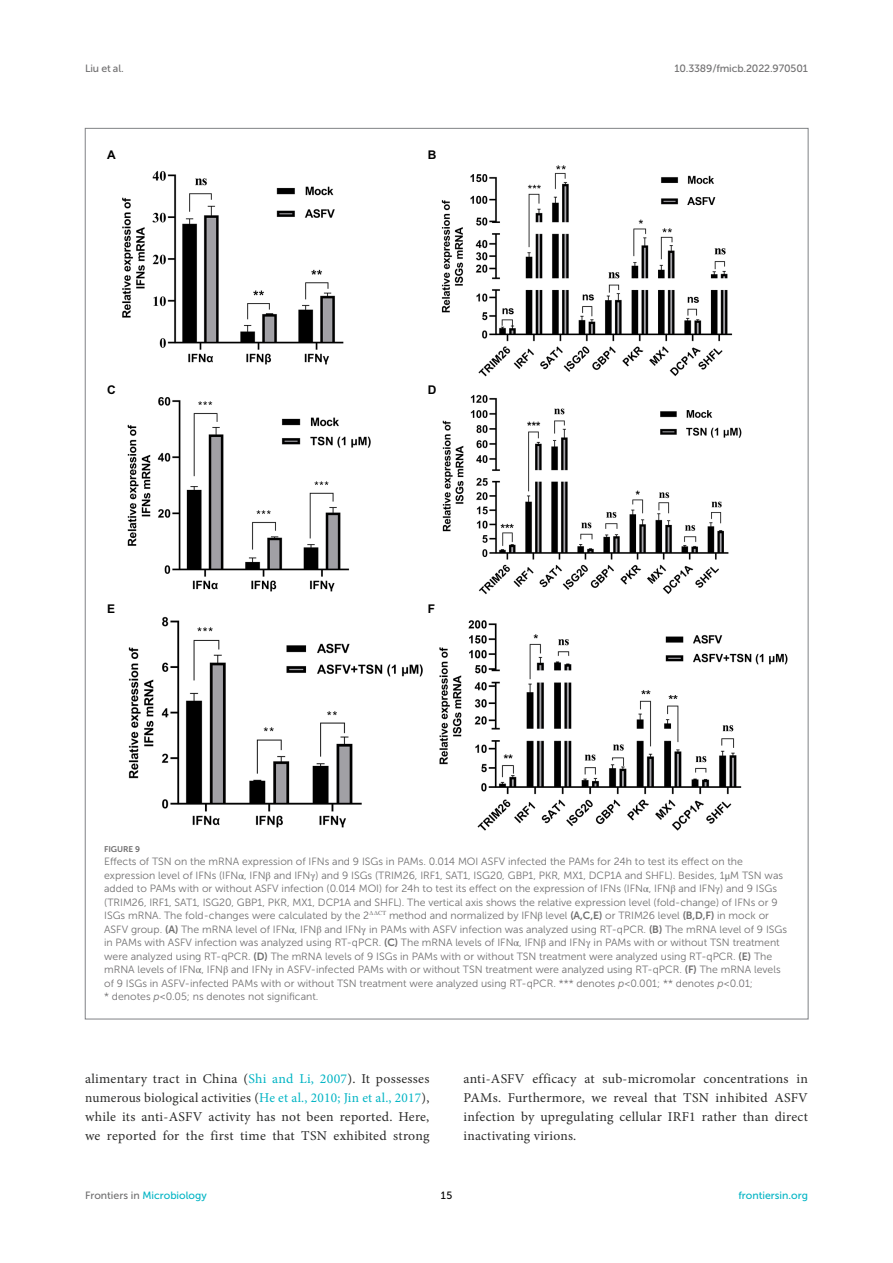
<style>
.page{position:relative;width:893px;height:1263px;background:#fff}
.page>*{position:absolute;margin:0;border:0;box-sizing:border-box;transform-origin:0 0}
.TEXT_FLUSH{font:13.5px/18.8px "Minion Pro";letter-spacing:.02em;color:#2b2b2a;text-align:justify}
.t1{font:700 12px "Arial";color:#000}
.FIG_LEG{font:10.5px/13.5px "Museo Sans 300";color:#706f70}
.t2{font:10.5px "Museo Sans 500";color:#00b4c4}
.t3{font:10.5px "Museo Sans 500";letter-spacing:-.015em;color:#706f70}
.t4{font:10.5px "Museo Sans 500";color:#000}
.FIG_HD{font:8.25px "Museo Sans 700";letter-spacing:-.01em;color:#706f70}
.s1{font-family:"STIX General"}
.s2{font-family:"Museo Sans 700"}
.s3{font-style:italic}
.s4{color:#00b4c4}
.s5{color:#706f70}
</style>
<div class="page">
<img style="left:122px;top:165px;width:666px;height:666px">
<p class="t3" style="left:85px;top:63px;width:40px">Liu et al.</p>
<p class="t3" style="left:674px;top:63px;width:135px">10.3389/fmicb.2022.970501</p>
<p class="t1" style="left:107px;top:146px;width:10px">A</p>
<p class="t1" style="left:428px;top:146px;width:10px">B</p>
<p class="t1" style="left:107px;top:381px;width:10px">C</p>
<p class="t1" style="left:428px;top:381px;width:10px">D</p>
<p class="t1" style="left:107px;top:601px;width:10px">E</p>
<p class="t1" style="left:428px;top:601px;width:9px">F</p>
<p class="FIG_HD" style="left:104px;top:844px;width:37px">FIGURE 9</p>
<p class="FIG_LEG" style="left:104px;top:855px;width:684px">Effects of TSN on the mRNA expression of IFNs and 9 ISGs in PAMs. 0.014 MOI ASFV infected the PAMs for 24 h to test its effect on the expression level of IFNs (IFN<span class="s1">α</span>, IFN<span class="s1">β</span> and IFN<span class="s1">γ</span>) and 9 ISGs (TRIM26, IRF1, SAT1, ISG20, GBP1, PKR, MX1, DCP1A and SHFL). Besides, 1 <span class="s1">μ</span>M TSN was added to PAMs with or without ASFV infection (0.014 MOI) for 24 h to test its effect on the expression of IFNs (IFN<span class="s1">α</span>, IFN<span class="s1">β</span> and IFN<span class="s1">γ</span>) and 9 ISGs (TRIM26, IRF1, SAT1, ISG20, GBP1, PKR, MX1, DCP1A and SHFL). The vertical axis shows the relative expression level (fold-change) of IFNs or 9<br>ISGs mRNA. The fold-changes were calculated by the 2<sup>∆∆CT</sup> method and normalized by IFN<span class="s1">β</span> level <span class="s2">(A,C,E)</span> or TRIM26 level <span class="s2">(B,D,F)</span> in mock or ASFV group. <span class="s2">(A)</span> The mRNA level of IFN<span class="s1">α</span>, IFN<span class="s1">β</span> and IFN<span class="s1">γ</span> in PAMs with ASFV infection was analyzed using RT-qPCR. <span class="s2">(B)</span> The mRNA level of 9 ISGs in PAMs with ASFV infection was analyzed using RT-qPCR. <span class="s2">(C)</span> The mRNA levels of IFN<span class="s1">α</span>, IFN<span class="s1">β</span> and IFN<span class="s1">γ</span> in PAMs with or without TSN treatment were analyzed using RT-qPCR. <span class="s2">(D)</span> The mRNA levels of 9 ISGs in PAMs with or without TSN treatment were analyzed using RT-qPCR. <span class="s2">(E)</span> The mRNA levels of IFN<span class="s1">α</span>, IFN<span class="s1">β</span> and IFN<span class="s1">γ</span> in ASFV-infected PAMs with or without TSN treatment were analyzed using RT-qPCR. <span class="s2">(F)</span> The mRNA levels of 9 ISGs in ASFV-infected PAMs with or without TSN treatment were analyzed using RT-qPCR. *** denotes <span class="s3">p</span> &lt; 0.001; ** denotes <span class="s3">p</span> &lt; 0.01;<br>* denotes <span class="s3">p</span> &lt; 0.05; ns denotes not significant.</p>
<p class="TEXT_FLUSH" style="left:85px;top:1070px;width:346px">alimentary tract in China (<span class="s4">Shi and Li, 2007</span>). It possesses numerous biological activities (<span class="s4">He et al., 2010; Jin et al., 2017</span>), while its anti-ASFV activity has not been reported. Here, we reported for the first time that TSN exhibited strong</p>
<p class="TEXT_FLUSH" style="left:463px;top:1070px;width:346px">anti-ASFV efficacy at sub-micromolar concentrations in PAMs. Furthermore, we reveal that TSN inhibited ASFV infection by upregulating cellular IRF1 rather than direct inactivating virions.</p>
<p class="t2" style="left:85px;top:1190px;width:123px"><span class="s5">Frontiers in</span> Microbiology</p>
<p class="t4" style="left:441px;top:1190px;width:13px">15</p>
<p class="t2" style="left:738px;top:1190px;width:71px">frontiersin.org</p>
</div>
